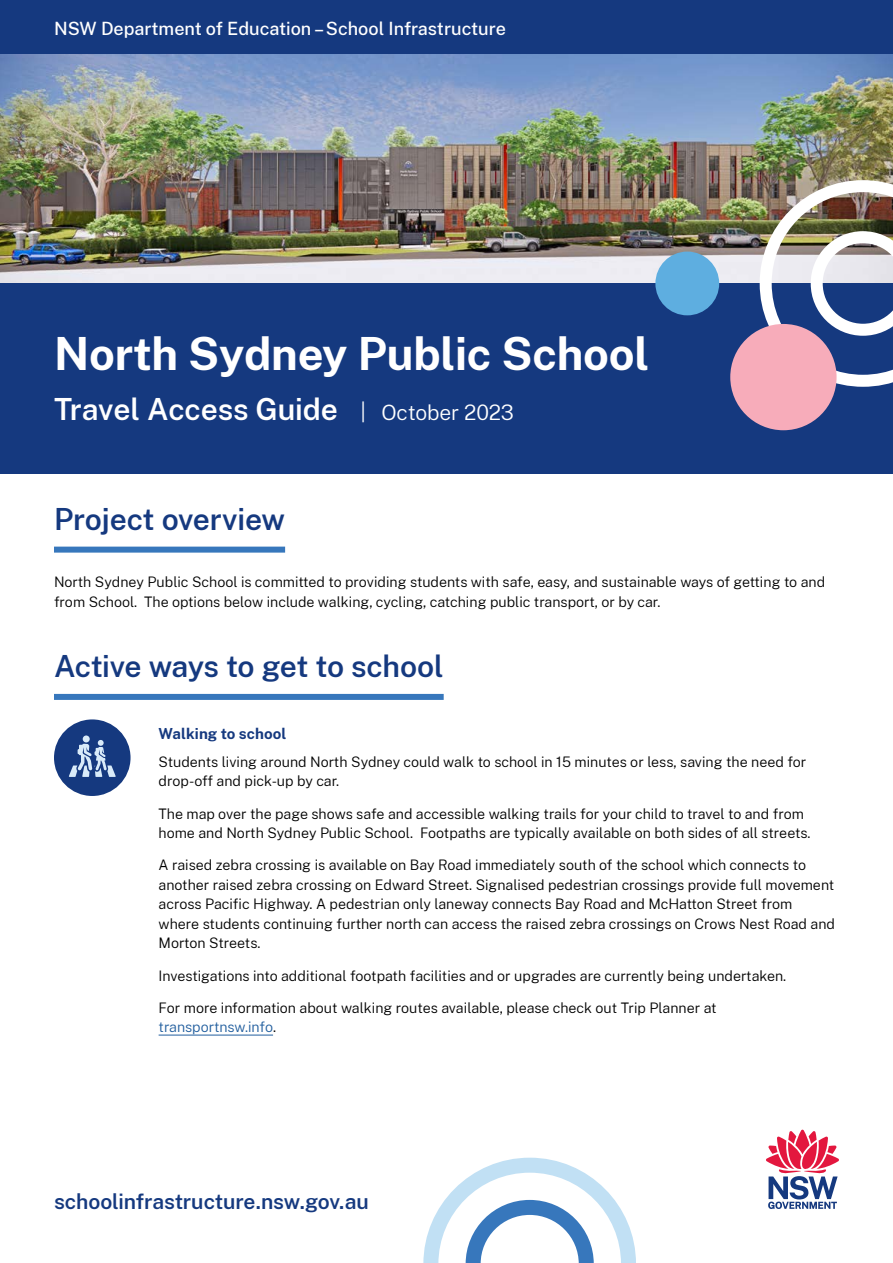
<style>
.page{position:relative;width:893px;height:1263px;background:#fff}
.page>*{position:absolute;margin:0;border:0;box-sizing:border-box;transform-origin:0 0}
.t1{font:700 45px "Public Sans";letter-spacing:-.005em;color:#fff}
.t2{font:600 30px "Public Sans";letter-spacing:-.015em;color:#15397f}
.t3{font:600 30px "Public Sans";letter-spacing:-.005em;color:#fff}
.t4{font:600 21px "Public Sans";letter-spacing:-.005em;color:#15397f}
.t5{font:500 18px "Public Sans";color:#fff}
.t6{font:700 15px "Public Sans";letter-spacing:.005em;color:#15397f}
.t7{font:300 14.25px/19.5px "Public Sans";color:#000}
.s1{font-weight:300;font-size:21px}
.s2{color:#215e9e}
</style>
<div class="page">
<svg style="left:766px;top:1130px;width:73px;height:79px"></svg>
<svg style="left:423px;top:1158px;width:213px;height:105px"></svg>
<div style="left:0;top:0;width:893px;height:54px;background:#15397f"></div>
<img style="left:0;top:54px;width:893px;height:230px">
<div style="left:0;top:284px;width:893px;height:190px;background:#15397f"></div>
<div style="left:54px;top:547px;width:231px;height:6px;background:#3777bc"></div>
<div style="left:54px;top:694px;width:390px;height:6px;background:#3777bc"></div>
<hr style="left:159px;top:1034px;width:114px;height:1px;background:#215e9e">
<div style="left:54px;top:719px;width:77px;height:77px;background:#15397f;border-radius:50%"></div>
<div style="left:83px;top:735px;width:7px;height:7px;background:#d9ebf9;border-radius:50%"></div>
<svg style="left:69px;top:740px;width:47px;height:37px"></svg>
<img style="left:760px;top:180px;width:133px;height:207px">
<div style="left:730px;top:324px;width:107px;height:106px;background:#f7acba;border-radius:50%"></div>
<div style="left:655px;top:252px;width:64px;height:63px;background:#5eaee0;border-radius:50%"></div>
<p class="t5" style="left:54px;top:16px;width:454px">NSW Department of Education – School Infrastructure</p>
<h1 class="t1" style="left:54px;top:320px;width:596px">North Sydney Public School</h1>
<h2 class="t3" style="left:54px;top:388px;width:461px">Travel Access Guide <span class="s1">| October 2023</span></h2>
<h2 class="t2" style="left:54px;top:497px;width:233px">Project overview</h2>
<p class="t7" style="left:54px;top:572px;width:773px">North Sydney Public School is committed to providing students with safe, easy, and sustainable ways of getting to and from School. The options below include walking, cycling, catching public transport, or by car.</p>
<h2 class="t2" style="left:54px;top:644px;width:391px">Active ways to get to school</h2>
<p class="t6" style="left:159px;top:722px;width:129px">Walking to school</p>
<p class="t7" style="left:159px;top:751px;width:649px">Students living around North Sydney could walk to school in 15 minutes or less, saving the need for drop-off and pick-up by car.</p>
<p class="t7" style="left:159px;top:803px;width:653px">The map over the page shows safe and accessible walking trails for your child to travel to and from home and North Sydney Public School. Footpaths are typically available on both sides of all streets.</p>
<p class="t7" style="left:159px;top:855px;width:678px">A raised zebra crossing is available on Bay Road immediately south of the school which connects to another raised zebra crossing on Edward Street. Signalised pedestrian crossings provide full movement across Pacific Highway. A pedestrian only laneway connects Bay Road and McHatton Street from where students continuing further north can access the raised zebra crossings on Crows Nest Road and Morton Streets.</p>
<p class="t7" style="left:159px;top:965px;width:629px">Investigations into additional footpath facilities and or upgrades are currently being undertaken.</p>
<p class="t7" style="left:159px;top:997px;width:560px">For more information about walking routes available, please check out Trip Planner at <span class="s2">transportnsw.info</span>.</p>
<h3 class="t4" style="left:54px;top:1186px;width:316px">schoolinfrastructure.nsw.gov.au</h3>
</div>
